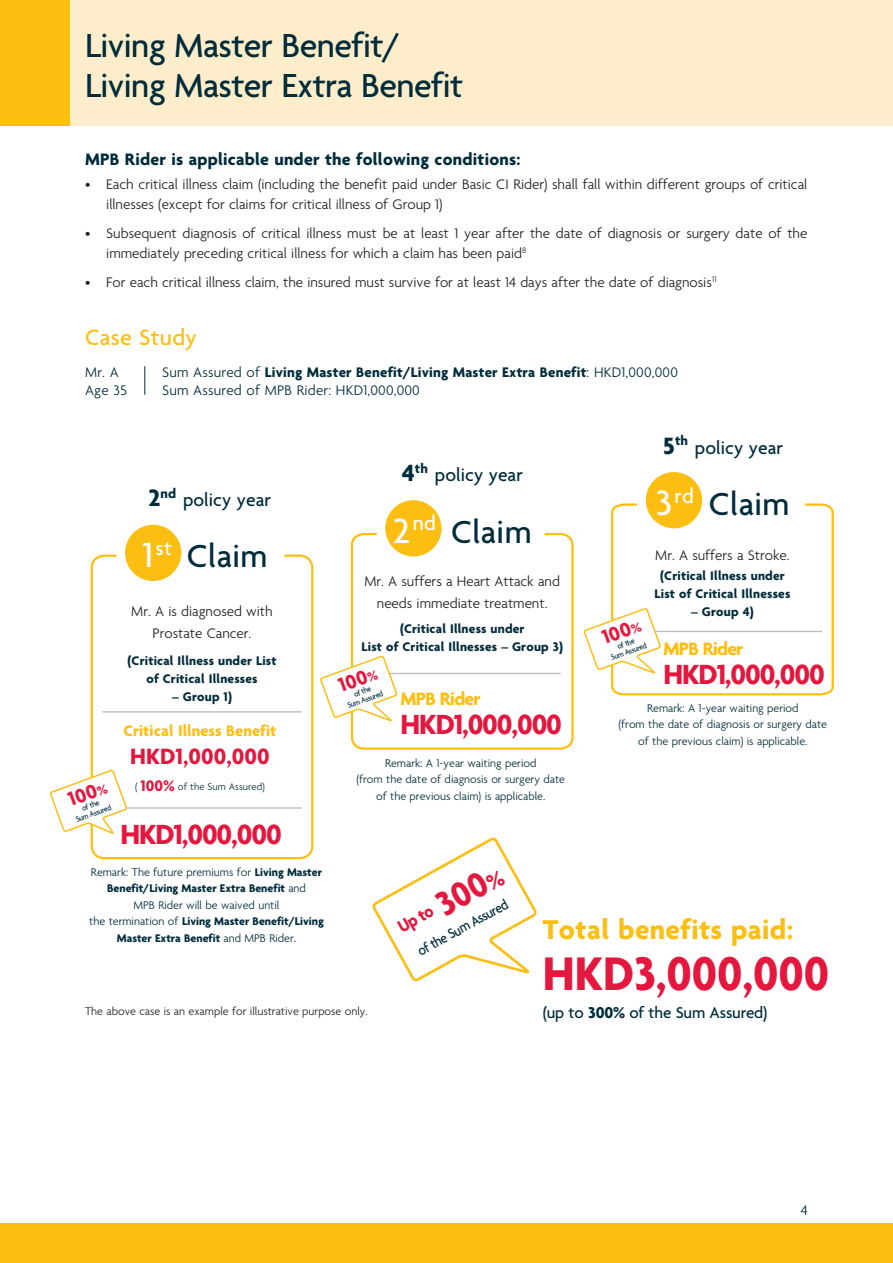
<style>
.page{position:relative;width:893px;height:1263px;background:#fff}
.page>*{position:absolute;margin:0;border:0;box-sizing:border-box;transform-origin:0 0}
._02_Heading_2{font:700 51px "Agenda";color:#e4183e;scale:.95 1}
._02_Heading_2-2{font:700 37.35px "Agenda";color:#e4183e;scale:.95 1}
.t1{font:500 36px/40.5px "Agenda";letter-spacing:-.015em;color:#002c3b}
._02_Heading_2-3{font:500 34.5px "Agenda";letter-spacing:.015em;color:#002c3b}
._02_Heading_2-4{font:700 30px "Agenda";letter-spacing:-.035em;color:#e4183e}
._02_Heading_2-5{font:700 29.4px "Agenda";letter-spacing:.015em;color:#fdbe12}
._02_Heading_2-6{font:700 24px "Agenda";letter-spacing:.005em;color:#e4183e}
._01_Heading_1{font:500 24px "Agenda";letter-spacing:.015em;color:#fdbe12}
._02_Heading_2-7{font:700 21.3px "Agenda";color:#e4183e}
._02_Heading_2-8{font:500 19.5px "Agenda";letter-spacing:.005em;color:#002c3b}
._02_Heading_2-9{font:700 19.5px "Agenda";letter-spacing:-.035em;color:#fdbe12}
._02_Heading_2-10{font:700 18.75px "Agenda";color:#e4183e;scale:.9 1}
._02_Heading_2-11{font:700 18px "Agenda";letter-spacing:.015em;color:#002c3b}
._02_Heading_2-12{font:500 16.95px "Agenda";letter-spacing:-.01em;color:#002c3b}
._02_Heading_2-13{font:700 16.5px "Agenda";letter-spacing:.005em;color:#fdbe12}
._02_Heading_2-14{font:500 15.15px "Agenda";color:#002c3b;scale:.9 1}
._00_Body_text{font:300 15px/20.2px "Agenda";color:#231f20}
._02_Heading_2-15{font:300 15px/18px "Agenda";letter-spacing:.015em;color:#002c3b}
._02_Heading_2-16{font:300 15px/22.5px "Agenda";color:#231f20;text-align:center}
._02_Heading_2-17{font:700 13.5px/18px "Agenda";letter-spacing:.015em;color:#002c3b;text-align:center}
._00_Body_text-2{font:300 12px "Agenda";color:#002c3b}
._00_Body_text-3{font:700 12px/16.5px "Agenda";color:#002c3b;text-align:center}
._00_Body_text-4{font:300 12px "Agenda";color:#231f20}
._02_Heading_2-18{font:300 10.5px "Agenda";letter-spacing:.005em;color:#002c3b}
._02_Heading_2-19{font:500 8.4px/8.4px "Agenda";color:#002c3b;text-align:center;scale:.9 1}
.s1{font-weight:700}
.s2{font-weight:700;font-size:25.5px}
.s3{font-size:37.8px;color:#fff}
.s4{font-size:14.25px}
.s5{font-weight:700;font-size:16.5px;color:#e4183e}
.s6{font-weight:300}
.s7{font-weight:500}
.s8{font-size:23.55px}
</style>
<div class="page">
<div style="left:0;top:0;width:893px;height:126px;background:#feedca"></div>
<div style="left:0;top:0;width:70px;height:126px;background:#fdbe12"></div>
<div style="left:0;top:1223px;width:893px;height:40px;background:#fdbe12"></div>
<svg style="left:350px;top:532px;width:224px;height:218px"></svg>
<svg style="left:377px;top:514px;width:168px;height:53px"></svg>
<div style="left:385px;top:500px;width:57px;height:56px;background:#fdbe12;border-radius:50%"></div>
<div style="left:646px;top:472px;width:56px;height:56px;background:#fdbe12;border-radius:50%"></div>
<svg style="left:372px;top:837px;width:165px;height:145px"></svg>
<div style="left:91px;top:555px;width:222px;height:304px;border:2px solid #fdbe12;border-radius:12px"></div>
<svg style="left:116px;top:536px;width:169px;height:45px"></svg>
<hr style="left:103px;top:711px;width:198px;height:1px;background:#bcbdc0">
<hr style="left:362px;top:673px;width:198px;height:1px;background:#bcbdc0">
<hr style="left:103px;top:807px;width:198px;height:2px;background:#bcbdc0">
<svg style="left:320px;top:655px;width:78px;height:68px"></svg>
<svg style="left:583px;top:486px;width:251px;height:210px"></svg>
<svg style="left:50px;top:769px;width:78px;height:66px"></svg>
<svg style="left:144px;top:366px;width:1px;height:29px"></svg>
<div style="left:125px;top:525px;width:56px;height:56px;background:#fdbe12;border-radius:50%"></div>
<h3 class="t1" style="left:85px;top:27px;width:379px">Living Master Benefit/<br>Living Master Extra Benefit</h3>
<p class="_02_Heading_2-11" style="left:85px;top:150px;width:437px">MPB Rider is applicable under the following conditions:</p>
<p class="_00_Body_text" style="left:106px;top:175px;width:703px;text-indent:-21px">• Each critical illness claim (including the benefit paid under Basic CI Rider) shall fall within different groups of critical illnesses (except for claims for critical illness of Group 1)</p>
<p class="_00_Body_text" style="left:106px;top:224px;width:703px;text-indent:-21px">• Subsequent diagnosis of critical illness must be at least 1 year after the date of diagnosis or surgery date of the immediately preceding critical illness for which a claim has been paid<sup>8</sup></p>
<p class="_00_Body_text" style="left:85px;top:273px;width:633px">• For each critical illness claim, the insured must survive for at least 14 days after the date of diagnosis<sup>11</sup></p>
<p class="_01_Heading_1" style="left:85px;top:324px;width:113px">Case Study</p>
<p class="_02_Heading_2-15" style="left:85px;top:364px;width:35px">Mr. A</p>
<p class="_02_Heading_2-15" style="left:85px;top:382px;width:43px">Age 35</p>
<p class="_02_Heading_2-15" style="left:162px;top:364px;width:517px">Sum Assured of <span class="s1">Living Master Benefit/Living Master Extra Benefit</span>: HKD1,000,000<br>Sum Assured of MPB Rider: HKD1,000,000</p>
<p class="_02_Heading_2-8" style="left:663px;top:437px;width:121px"><span class="s2">5</span><sup>th</sup> policy year</p>
<p class="_02_Heading_2-8" style="left:148px;top:489px;width:124px"><span class="s2">2</span><sup>nd</sup> policy year</p>
<p class="_02_Heading_2-3" style="left:143px;top:538px;width:126px"><span class="s3">1</span><sup>st</sup> Claim</p>
<p class="_02_Heading_2-7" style="left:65px;top:789px;width:41px;rotate:-20deg">100<span class="s4">%</span></p>
<p class="_02_Heading_2-19" style="left:72px;top:808px;width:43px;rotate:-20deg">of the<br>Sum Assured</p>
<p class="_02_Heading_2-16" style="left:131px;top:601px;width:143px">Mr. A is diagnosed with</p>
<p class="_02_Heading_2-16" style="left:153px;top:623px;width:100px">Prostate Cancer.</p>
<p class="_02_Heading_2-17" style="left:128px;top:652px;width:151px">(Critical Illness under List</p>
<p class="_02_Heading_2-17" style="left:146px;top:670px;width:113px">of Critical Illnesses</p>
<p class="_02_Heading_2-17" style="left:172px;top:688px;width:61px">– Group 1)</p>
<p class="_02_Heading_2-13" style="left:123px;top:722px;width:155px">Critical Illness Benefit</p>
<p class="_02_Heading_2-6" style="left:130px;top:744px;width:141px">HKD1,000,000</p>
<p class="_02_Heading_2-18" style="left:135px;top:781px;width:131px">( <span class="s5">100%</span> of the Sum Assured)</p>
<p class="_02_Heading_2-4" style="left:120px;top:818px;width:163px">HKD1,000,000</p>
<p class="_02_Heading_2-8" style="left:402px;top:464px;width:123px"><span class="s2">4</span><sup>th</sup> policy year</p>
<p class="_02_Heading_2-3" style="left:393px;top:513px;width:140px"><span class="s3">2</span><sup>nd</sup> Claim</p>
<p class="_02_Heading_2-16" style="left:364px;top:571px;width:197px">Mr. A suffers a Heart Attack and needs immediate treatment.</p>
<p class="_02_Heading_2-17" style="left:362px;top:621px;width:203px">(Critical Illness under<br>List of Critical Illnesses – Group 3)</p>
<p class="_02_Heading_2-7" style="left:335px;top:675px;width:41px;rotate:-20deg">100<span class="s4">%</span></p>
<p class="_02_Heading_2-19" style="left:344px;top:694px;width:43px;rotate:-20deg">of the<br>Sum Assured</p>
<p class="_02_Heading_2-9" style="left:401px;top:689px;width:82px">MPB Rider</p>
<p class="_02_Heading_2-4" style="left:401px;top:708px;width:163px">HKD1,000,000</p>
<p class="_00_Body_text-2" style="left:385px;top:756px;width:153px">Remark: A 1-year waiting period</p>
<p class="_00_Body_text-2" style="left:356px;top:773px;width:210px">(from the date of diagnosis or surgery date</p>
<p class="_00_Body_text-2" style="left:376px;top:789px;width:171px">of the previous claim) is applicable.</p>
<p class="_02_Heading_2-3" style="left:656px;top:486px;width:135px"><span class="s3">3</span><sup>rd</sup> Claim</p>
<p class="_02_Heading_2-7" style="left:599px;top:627px;width:41px;rotate:-20deg">100<span class="s4">%</span></p>
<p class="_02_Heading_2-19" style="left:607px;top:646px;width:43px;rotate:-20deg">of the<br>Sum Assured</p>
<p class="_02_Heading_2-16" style="left:655px;top:544px;width:136px">Mr. A suffers a Stroke.</p>
<p class="_02_Heading_2-17" style="left:655px;top:568px;width:137px">(Critical Illness under<br>List of Critical Illnesses</p>
<p class="_02_Heading_2-17" style="left:691px;top:604px;width:64px">– Group 4)</p>
<p class="_02_Heading_2-9" style="left:663px;top:638px;width:82px">MPB Rider</p>
<p class="_02_Heading_2-4" style="left:663px;top:658px;width:163px">HKD1,000,000</p>
<p class="_00_Body_text-2" style="left:647px;top:701px;width:153px">Remark: A 1-year waiting period</p>
<p class="_00_Body_text-2" style="left:619px;top:718px;width:210px">(from the date of diagnosis or surgery date</p>
<p class="_00_Body_text-2" style="left:638px;top:734px;width:171px">of the previous claim) is applicable.</p>
<p class="_00_Body_text-3" style="left:91px;top:864px;width:233px"><span class="s6">Remark: The future premiums for</span> Living Master<br>Benefit/Living Master Extra Benefit <span class="s6">and</span></p>
<p class="_00_Body_text-2" style="left:133px;top:898px;width:147px">MPB Rider will be waived until</p>
<p class="_00_Body_text-3" style="left:89px;top:914px;width:236px"><span class="s6">the termination of</span> Living Master Benefit/Living<br>Master Extra Benefit <span class="s6">and MPB Rider</span><span class="s7">.</span></p>
<p class="_00_Body_text-4" style="left:85px;top:1004px;width:284px">The above case is an example for illustrative purpose only.</p>
<p class="_02_Heading_2-2" style="left:429px;top:889px;width:76px;rotate:-29deg">300<span class="s8">%</span></p>
<p class="_02_Heading_2-14" style="left:415px;top:945px;width:114px;rotate:-29deg">of the Sum Assured</p>
<p class="_02_Heading_2-10" style="left:394px;top:919px;width:44px;rotate:-30deg">Up to</p>
<p class="_02_Heading_2-5" style="left:543px;top:913px;width:252px">Total benefits paid:</p>
<p class="_02_Heading_2" style="left:543px;top:946px;width:303px">HKD3,000,000</p>
<p class="_02_Heading_2-12" style="left:543px;top:1003px;width:226px">(up to <span class="s1">300%</span> of the Sum Assured)</p>
<p class="_02_Heading_2-15" style="left:801px;top:1202px;width:9px">4</p>
</div>
